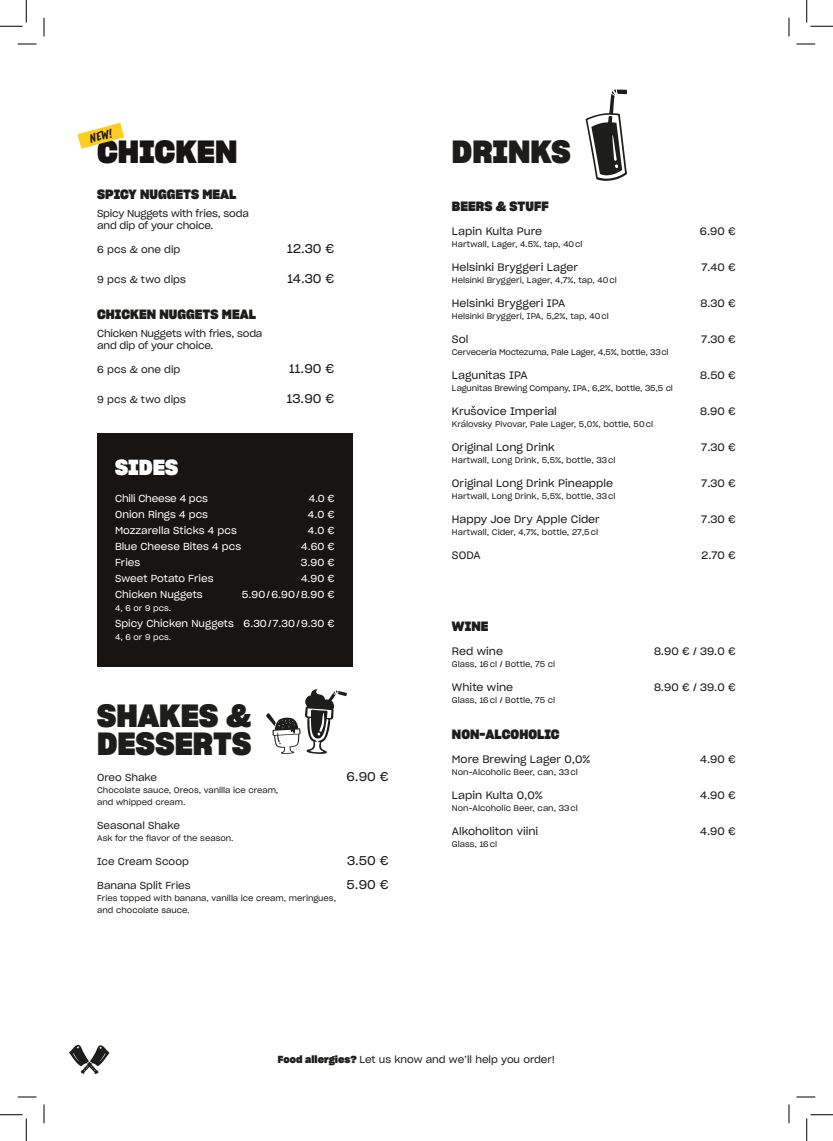
<style>
.page{position:relative;width:833px;height:1141px;background:#fff}
.page>*{position:absolute;margin:0;border:0;box-sizing:border-box;transform-origin:0 0}
.Menyrubrik_stor{font:31.25px/27.5px "Sharp Grotesk Bold 20";color:#1d1d1b}
.Rubrik_1{font:31.25px "Sharp Grotesk Bold 20";color:#171411}
.Rubrik_2{font:31.25px "Sharp Grotesk Bold 20";color:#1d1d1b}
.Menyrubrik{font:21.25px "Sharp Grotesk Bold 20";color:#fff}
.Bröd_liten{font:13.12px "Sharp Grotesk Bold 20";color:#1d1d1b}
.Menyrubrik-2{font:13.12px "Sharp Grotesk Bold 20";color:#1d1d1b}
.Mellanrubrik{font:12.5px "Sharp Grotesk Book 20";letter-spacing:.015em;color:#1d1d1b}
.Bröd{font:12.5px "Sharp Grotesk Book 20";color:#1d1d1b}
.Mellanrubrik-2{font:10.62px "Sharp Grotesk Book 20";color:#1d1d1b}
.Bröd_-_lista{font:10px "Sharp Grotesk Book 20";color:#fff}
.Bröd-2{font:10px/12px "Sharp Grotesk Book 20";letter-spacing:-.02em;color:#1d1d1b}
.Mellanrubrik-3{font:10px "Sharp Grotesk Book 20";color:#1d1d1b}
.Bröd_-_lista-2{font:10px "Sharp Grotesk Book 20";letter-spacing:-.02em;color:#fff}
.Bröd-3{font:10px "Sharp Grotesk Book 20";color:#1d1d1b}
.Menyrubrik-3{font:700 10px "Sandwich Marker Pro";color:#1d1d1b}
.Bröd_liten-2{font:8.12px/12px "Sharp Grotesk Book 20";color:#1d1d1b}
.Bröd_liten-3{font:8.12px "Sharp Grotesk Book 20";letter-spacing:-.025em;color:#1d1d1b}
.Bröd_liten-4{font:8.12px "Sharp Grotesk Book 20";letter-spacing:-.02em;color:#1d1d1b}
.Bröd_-_lista-3{font:8.12px "Sharp Grotesk Book 20";letter-spacing:.01em;color:#fff}
.s1{font-family:"Sharp Grotesk Bold 20"}
</style>
<div class="page">
<svg style="left:585px;top:90px;width:41px;height:91px"></svg>
<svg style="left:69px;top:1044px;width:40px;height:29px"></svg>
<svg style="left:266px;top:689px;width:81px;height:64px"></svg>
<svg style="left:77px;top:123px;width:47px;height:26px"></svg>
<div style="left:97px;top:433px;width:256px;height:234px;background:#171411"></div>
<svg style="left:18px;top:43px;width:18px;height:2px"></svg>
<svg style="left:796px;top:43px;width:18px;height:2px"></svg>
<svg style="left:18px;top:1096px;width:18px;height:1px"></svg>
<svg style="left:796px;top:1096px;width:18px;height:1px"></svg>
<svg style="left:43px;top:18px;width:2px;height:18px"></svg>
<svg style="left:43px;top:1104px;width:2px;height:19px"></svg>
<svg style="left:788px;top:18px;width:1px;height:18px"></svg>
<svg style="left:788px;top:1104px;width:1px;height:19px"></svg>
<svg style="left:0;top:0;width:27px;height:27px"></svg>
<svg style="left:0;top:1114px;width:27px;height:26px"></svg>
<svg style="left:806px;top:0;width:26px;height:27px"></svg>
<svg style="left:806px;top:1114px;width:26px;height:26px"></svg>
<p class="Menyrubrik-3" style="left:88px;top:134px;width:24px;rotate:-15deg">NEW!</p>
<h1 class="Rubrik_1" style="left:97px;top:127px;width:142px">CHICKEN</h1>
<p class="Bröd_liten" style="left:97px;top:184px;width:141px">SPICY NUGGETS MEAL</p>
<p class="Bröd-2" style="left:97px;top:207px;width:153px">Spicy Nuggets with fries, soda and dip of your choice.</p>
<p class="Mellanrubrik-3" style="left:97px;top:241px;width:85px">6 pcs &amp; one dip</p>
<p class="Mellanrubrik" style="left:287px;top:238px;width:49px">12.30 €</p>
<p class="Bröd-3" style="left:97px;top:271px;width:90px">9 pcs &amp; two dips</p>
<p class="Bröd" style="left:287px;top:268px;width:48px">14.30 €</p>
<p class="Bröd_liten" style="left:97px;top:304px;width:160px">CHICKEN NUGGETS MEAL</p>
<p class="Bröd-2" style="left:97px;top:327px;width:166px">Chicken Nuggets with fries, soda and dip of your choice.</p>
<p class="Mellanrubrik-3" style="left:97px;top:361px;width:85px">6 pcs &amp; one dip</p>
<p class="Mellanrubrik" style="left:289px;top:358px;width:47px">11.90 €</p>
<p class="Mellanrubrik-3" style="left:97px;top:391px;width:90px">9 pcs &amp; two dips</p>
<p class="Mellanrubrik" style="left:286px;top:388px;width:49px">13.90 €</p>
<p class="Menyrubrik" style="left:115px;top:451px;width:64px">SIDES</p>
<p class="Bröd_-_lista-2" style="left:115px;top:490px;width:94px">Chili Cheese 4 pcs</p>
<p class="Bröd_-_lista" style="left:308px;top:490px;width:27px">4.0 €</p>
<p class="Bröd_-_lista" style="left:115px;top:506px;width:94px">Onion Rings 4 pcs</p>
<p class="Bröd_-_lista" style="left:308px;top:506px;width:28px">4.0 €</p>
<p class="Bröd_-_lista" style="left:115px;top:522px;width:123px">Mozzarella Sticks 4 pcs</p>
<p class="Bröd_-_lista" style="left:308px;top:522px;width:28px">4.0 €</p>
<p class="Bröd_-_lista" style="left:115px;top:538px;width:127px">Blue Cheese Bites 4 pcs</p>
<p class="Bröd_-_lista" style="left:301px;top:538px;width:35px">4.60 €</p>
<p class="Bröd_-_lista" style="left:115px;top:554px;width:27px">Fries</p>
<p class="Bröd_-_lista" style="left:301px;top:554px;width:35px">3.90 €</p>
<p class="Bröd_-_lista" style="left:115px;top:570px;width:100px">Sweet Potato Fries</p>
<p class="Bröd_-_lista" style="left:301px;top:570px;width:35px">4.90 €</p>
<p class="Bröd_-_lista" style="left:115px;top:587px;width:89px">Chicken Nuggets</p>
<p class="Bröd_-_lista" style="left:242px;top:587px;width:94px">5.90/6.90/8.90 €</p>
<p class="Bröd_-_lista-3" style="left:115px;top:601px;width:58px">4, 6 or 9 pcs.</p>
<p class="Bröd_-_lista" style="left:115px;top:615px;width:221px">Spicy Chicken Nuggets 6.30/7.30/9.30 €</p>
<p class="Bröd_-_lista-3" style="left:115px;top:630px;width:58px">4, 6 or 9 pcs.</p>
<p class="Menyrubrik_stor" style="left:97px;top:702px;width:155px">SHAKES &amp;<br>DESSERTS</p>
<p class="Mellanrubrik-3" style="left:97px;top:769px;width:61px">Oreo Shake</p>
<p class="Mellanrubrik" style="left:346px;top:766px;width:44px">6.90 €</p>
<p class="Bröd_liten-2" style="left:97px;top:784px;width:182px">Chocolate sauce, Oreos, vanilla ice cream, and whipped cream.</p>
<p class="Mellanrubrik-3" style="left:97px;top:817px;width:84px">Seasonal Shake</p>
<p class="Bröd_liten-2" style="left:97px;top:832px;width:138px">Ask for the flavor of the season.</p>
<p class="Mellanrubrik-3" style="left:97px;top:853px;width:93px">Ice Cream Scoop</p>
<p class="Mellanrubrik" style="left:347px;top:850px;width:43px">3.50 €</p>
<p class="Mellanrubrik-3" style="left:97px;top:877px;width:95px">Banana Split Fries</p>
<p class="Mellanrubrik" style="left:346px;top:874px;width:44px">5.90 €</p>
<p class="Bröd_liten-2" style="left:97px;top:892px;width:240px">Fries topped with banana, vanilla ice cream, meringues, and chocolate sauce.</p>
<p class="Rubrik_2" style="left:451px;top:127px;width:120px">DRINKS</p>
<p class="Menyrubrik-2" style="left:451px;top:196px;width:98px">BEERS &amp; STUFF</p>
<p class="Mellanrubrik-2" style="left:451px;top:222px;width:92px">Lapin Kulta Pure</p>
<p class="Mellanrubrik-2" style="left:699px;top:222px;width:37px">6.90 €</p>
<p class="Bröd_liten-2" style="left:451px;top:238px;width:132px">Hartwall, Lager, 4.5%, tap, 40cl</p>
<p class="Mellanrubrik-2" style="left:451px;top:258px;width:127px">Helsinki Bryggeri Lager</p>
<p class="Mellanrubrik-2" style="left:701px;top:258px;width:36px">7.40 €</p>
<p class="Bröd_liten-2" style="left:451px;top:274px;width:166px">Helsinki Bryggeri, Lager, 4,7%, tap, 40cl</p>
<p class="Mellanrubrik-2" style="left:451px;top:294px;width:115px">Helsinki Bryggeri IPA</p>
<p class="Mellanrubrik-2" style="left:700px;top:294px;width:37px">8.30 €</p>
<p class="Bröd_liten-2" style="left:451px;top:310px;width:158px">Helsinki Bryggeri, IPA, 5,2%, tap, 40cl</p>
<p class="Mellanrubrik-2" style="left:451px;top:330px;width:18px">Sol</p>
<p class="Mellanrubrik-2" style="left:700px;top:330px;width:36px">7.30 €</p>
<p class="Bröd_liten-3" style="left:451px;top:345px;width:218px">Cerveceria Moctezuma, Pale Lager, 4,5%, bottle, 33cl</p>
<p class="Mellanrubrik-2" style="left:451px;top:366px;width:77px">Lagunitas IPA</p>
<p class="Mellanrubrik-2" style="left:699px;top:366px;width:37px">8.50 €</p>
<p class="Bröd_liten-4" style="left:451px;top:381px;width:222px">Lagunitas Brewing Company, IPA, 6,2%, bottle, 35,5 cl</p>
<p class="Mellanrubrik-2" style="left:451px;top:402px;width:106px">Krušovice Imperial</p>
<p class="Mellanrubrik-2" style="left:699px;top:402px;width:37px">8.90 €</p>
<p class="Bröd_liten-2" style="left:451px;top:418px;width:202px">Královsky Pivovar, Pale Lager, 5,0%, bottle, 50cl</p>
<p class="Mellanrubrik-2" style="left:451px;top:438px;width:104px">Original Long Drink</p>
<p class="Mellanrubrik-2" style="left:700px;top:438px;width:36px">7.30 €</p>
<p class="Bröd_liten-2" style="left:451px;top:454px;width:165px">Hartwall, Long Drink, 5,5%, bottle, 33cl</p>
<p class="Mellanrubrik-2" style="left:451px;top:474px;width:162px">Original Long Drink Pineapple</p>
<p class="Mellanrubrik-2" style="left:700px;top:474px;width:36px">7.30 €</p>
<p class="Bröd_liten-2" style="left:451px;top:490px;width:165px">Hartwall, Long Drink, 5,5%, bottle, 33cl</p>
<p class="Mellanrubrik-2" style="left:451px;top:510px;width:149px">Happy Joe Dry Apple Cider</p>
<p class="Mellanrubrik-2" style="left:700px;top:510px;width:36px">7.30 €</p>
<p class="Bröd_liten-2" style="left:451px;top:526px;width:147px">Hartwall, Cider, 4,7%, bottle, 27,5cl</p>
<p class="Mellanrubrik-2" style="left:451px;top:546px;width:30px">SODA</p>
<p class="Mellanrubrik-2" style="left:701px;top:546px;width:36px">2.70 €</p>
<p class="Bröd_liten" style="left:451px;top:616px;width:38px">WINE</p>
<p class="Mellanrubrik-2" style="left:451px;top:642px;width:52px">Red wine</p>
<p class="Mellanrubrik-2" style="left:653px;top:642px;width:83px">8.90 € / 39.0 €</p>
<p class="Bröd_liten-2" style="left:451px;top:658px;width:105px">Glass, 16cl / Bottle, 75 cl</p>
<p class="Mellanrubrik-2" style="left:451px;top:678px;width:63px">White wine</p>
<p class="Mellanrubrik-2" style="left:653px;top:678px;width:83px">8.90 € / 39.0 €</p>
<p class="Bröd_liten-2" style="left:451px;top:694px;width:105px">Glass, 16cl / Bottle, 75 cl</p>
<p class="Menyrubrik-2" style="left:451px;top:724px;width:109px">NON-ALCOHOLIC</p>
<p class="Mellanrubrik-2" style="left:451px;top:750px;width:140px">More Brewing Lager 0,0%</p>
<p class="Mellanrubrik-2" style="left:699px;top:750px;width:37px">4.90 €</p>
<p class="Bröd_liten-2" style="left:451px;top:766px;width:127px">Non-Alcoholic Beer, can, 33cl</p>
<p class="Mellanrubrik-2" style="left:451px;top:786px;width:92px">Lapin Kulta 0,0%</p>
<p class="Mellanrubrik-2" style="left:699px;top:786px;width:37px">4.90 €</p>
<p class="Bröd_liten-2" style="left:451px;top:802px;width:127px">Non-Alcoholic Beer, can, 33cl</p>
<p class="Mellanrubrik-2" style="left:451px;top:822px;width:88px">Alkoholiton viini</p>
<p class="Mellanrubrik-2" style="left:699px;top:822px;width:37px">4.90 €</p>
<p class="Bröd_liten-2" style="left:451px;top:838px;width:47px">Glass, 16cl</p>
<p class="Bröd-2" style="left:278px;top:1053px;width:278px"><span class="s1">Food allergies?</span> Let us know and we’ll help you order!</p>
</div>
